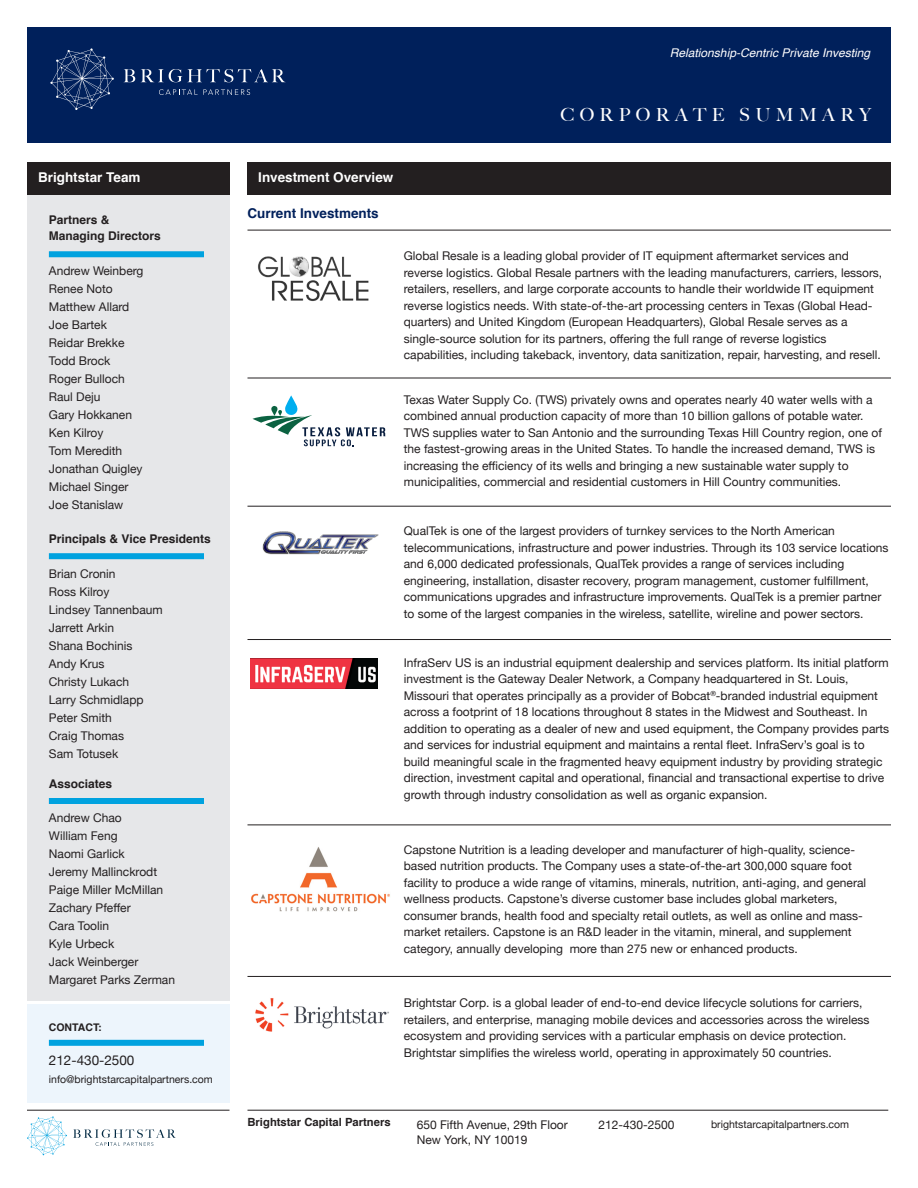
<style>
.page{position:relative;width:918px;height:1188px;background:#fff}
.page>*{position:absolute;margin:0;border:0;box-sizing:border-box;transform-origin:0 0}
.t1{font:500 18px "Big Caslon";letter-spacing:.3em;color:#fff}
.t2{font:700 13.5px "Helvetica";color:#fff}
.t3{font:700 13.5px "Helvetica";color:#00205b}
.t4{font:13.5px "Helvetica Neue";color:#231f20}
.t5{font:12px/16.5px "Helvetica Neue";color:#231f20}
.t6{font:700 12px/16.5px "Helvetica";color:#231f20}
.t7{font:italic 12px "Helvetica";color:#fff}
.t8{font:700 11.25px "Helvetica";color:#231f20}
.t9{font:10.5px "Helvetica Neue";color:#231f20}
.t10{font:700 10.5px "Helvetica";color:#231f20}
</style>
<div class="page">
<div style="left:27px;top:162px;width:203px;height:839px;background:#e6e7e9"></div>
<div style="left:27px;top:1004px;width:203px;height:98px;background:#edf5fc"></div>
<div style="left:248px;top:162px;width:643px;height:33px;background:#231f20"></div>
<div style="left:27px;top:162px;width:203px;height:33px;background:#231f20"></div>
<svg style="left:73px;top:1129px;width:103px;height:17px"></svg>
<svg style="left:27px;top:1116px;width:40px;height:39px"></svg>
<hr style="left:27px;top:1110px;width:203px;height:1px;background:#231f20">
<div style="left:49px;top:251px;width:155px;height:6px;background:#00a2df"></div>
<div style="left:49px;top:553px;width:155px;height:6px;background:#00a2df"></div>
<div style="left:49px;top:798px;width:155px;height:6px;background:#00a2df"></div>
<div style="left:49px;top:1040px;width:155px;height:6px;background:#00a2df"></div>
<div style="left:27px;top:27px;width:864px;height:115px;background:#00205b"></div>
<svg style="left:124px;top:69px;width:11px;height:13px"></svg>
<svg style="left:141px;top:69px;width:144px;height:13px"></svg>
<svg style="left:159px;top:89px;width:91px;height:6px"></svg>
<svg style="left:50px;top:48px;width:64px;height:62px"></svg>
<hr style="left:248px;top:230px;width:643px;height:1px;background:#231f20">
<hr style="left:248px;top:378px;width:643px;height:1px;background:#231f20">
<hr style="left:248px;top:506px;width:643px;height:1px;background:#231f20">
<hr style="left:248px;top:825px;width:643px;height:1px;background:#231f20">
<hr style="left:248px;top:976px;width:643px;height:1px;background:#231f20">
<hr style="left:248px;top:639px;width:643px;height:1px;background:#231f20">
<img style="left:258px;top:256px;width:111px;height:46px">
<svg style="left:253px;top:395px;width:132px;height:51px"></svg>
<img style="left:251px;top:847px;width:139px;height:65px">
<img style="left:250px;top:658px;width:127px;height:30px">
<img style="left:262px;top:531px;width:117px;height:24px">
<hr style="left:248px;top:1110px;width:640px;height:1px;background:#231f20">
<img style="left:255px;top:998px;width:134px;height:34px">
<p class="t2" style="left:38px;top:166px;width:104px">Brightstar Team</p>
<p class="t6" style="left:49px;top:211px;width:114px">Partners &amp;<br>Managing Directors</p>
<p class="t5" style="left:49px;top:263px;width:96px">Andrew Weinberg</p>
<p class="t5" style="left:49px;top:281px;width:65px">Renee Noto</p>
<p class="t5" style="left:49px;top:299px;width:82px">Matthew Allard</p>
<p class="t5" style="left:49px;top:317px;width:60px">Joe Bartek</p>
<p class="t5" style="left:49px;top:335px;width:77px">Reidar Brekke</p>
<p class="t5" style="left:49px;top:353px;width:63px">Todd Brock</p>
<p class="t5" style="left:49px;top:371px;width:77px">Roger Bulloch</p>
<p class="t5" style="left:49px;top:389px;width:53px">Raul Deju</p>
<p class="t5" style="left:49px;top:407px;width:85px">Gary Hokkanen</p>
<p class="t5" style="left:49px;top:425px;width:56px">Ken Kilroy</p>
<p class="t5" style="left:49px;top:443px;width:75px">Tom Meredith</p>
<p class="t5" style="left:49px;top:461px;width:95px">Jonathan Quigley</p>
<p class="t5" style="left:49px;top:479px;width:81px">Michael Singer</p>
<p class="t5" style="left:49px;top:497px;width:76px">Joe Stanislaw</p>
<p class="t6" style="left:49px;top:531px;width:163px">Principals &amp; Vice Presidents</p>
<p class="t5" style="left:49px;top:566px;width:68px">Brian Cronin</p>
<p class="t5" style="left:49px;top:584px;width:62px">Ross Kilroy</p>
<p class="t5" style="left:49px;top:602px;width:115px">Lindsey Tannenbaum</p>
<p class="t5" style="left:49px;top:620px;width:67px">Jarrett Arkin</p>
<p class="t5" style="left:49px;top:638px;width:85px">Shana Bochinis</p>
<p class="t5" style="left:49px;top:656px;width:57px">Andy Krus</p>
<p class="t5" style="left:49px;top:674px;width:82px">Christy Lukach</p>
<p class="t5" style="left:49px;top:692px;width:96px">Larry Schmidlapp</p>
<p class="t5" style="left:49px;top:710px;width:64px">Peter Smith</p>
<p class="t5" style="left:49px;top:728px;width:77px">Craig Thomas</p>
<p class="t5" style="left:49px;top:746px;width:71px">Sam Totusek</p>
<p class="t6" style="left:49px;top:775px;width:65px">Associates</p>
<p class="t5" style="left:49px;top:810px;width:74px">Andrew Chao</p>
<p class="t5" style="left:49px;top:828px;width:70px">William Feng</p>
<p class="t5" style="left:49px;top:846px;width:77px">Naomi Garlick</p>
<p class="t5" style="left:49px;top:864px;width:110px">Jeremy Mallinckrodt</p>
<p class="t5" style="left:49px;top:882px;width:116px">Paige Miller McMillan</p>
<p class="t5" style="left:49px;top:900px;width:83px">Zachary Pfeffer</p>
<p class="t5" style="left:49px;top:918px;width:62px">Cara Toolin</p>
<p class="t5" style="left:49px;top:936px;width:67px">Kyle Urbeck</p>
<p class="t5" style="left:49px;top:954px;width:91px">Jack Weinberger</p>
<p class="t5" style="left:49px;top:972px;width:128px">Margaret Parks Zerman</p>
<p class="t10" style="left:49px;top:1018px;width:54px">CONTACT:</p>
<p class="t4" style="left:49px;top:1050px;width:87px">212-430-2500</p>
<p class="t9" style="left:49px;top:1072px;width:165px">info@brightstarcapitalpartners.com</p>
<p class="t7" style="left:670px;top:44px;width:202px">Relationship-Centric Private Investing</p>
<p class="t1" style="left:560px;top:100px;width:312px">CORPORATE SUMMARY</p>
<p class="t2" style="left:258px;top:166px;width:137px">Investment Overview</p>
<p class="t3" style="left:248px;top:203px;width:133px">Current Investments</p>
<p class="t5" style="left:404px;top:249px;width:480px">Global Resale is a leading global provider of IT equipment aftermarket services and reverse logistics. Global Resale partners with the leading manufacturers, carriers, lessors, retailers, resellers, and large corporate accounts to handle their worldwide IT equipment reverse logistics needs. With state-of-the-art processing centers in Texas (Global Head&shy;quarters) and United Kingdom (European Headquarters), Global Resale serves as a single-source solution for its partners, offering the full range of reverse logistics capabilities, including takeback, inventory, data sanitization, repair, harvesting, and resell.</p>
<p class="t5" style="left:404px;top:392px;width:480px">Texas Water Supply Co. (TWS) privately owns and operates nearly 40 water wells with a combined annual production capacity of more than 10 billion gallons of potable water.<br>TWS supplies water to San Antonio and the surrounding Texas Hill Country region, one of the fastest-growing areas in the United States. To handle the increased demand, TWS is increasing the efficiency of its wells and bringing a new sustainable water supply to municipalities, commercial and residential customers in Hill Country communities.</p>
<p class="t5" style="left:404px;top:523px;width:486px">QualTek is one of the largest providers of turnkey services to the North American telecommunications, infrastructure and power industries. Through its 103 service locations and 6,000 dedicated professionals, QualTek provides a range of services including engineering, installation, disaster recovery, program management, customer fulfillment, communications upgrades and infrastructure improvements. QualTek is a premier partner to some of the largest companies in the wireless, satellite, wireline and power sectors.</p>
<p class="t5" style="left:404px;top:655px;width:487px">InfraServ US is an industrial equipment dealership and services platform. Its initial platform investment is the Gateway Dealer Network, a Company headquartered in St. Louis, Missouri that operates principally as a provider of Bobcat<sup>®</sup>-branded industrial equipment across a footprint of 18 locations throughout 8 states in the Midwest and Southeast. In addition to operating as a dealer of new and used equipment, the Company provides parts and services for industrial equipment and maintains a rental fleet. InfraServ’s goal is to build meaningful scale in the fragmented heavy equipment industry by providing strategic direction, investment capital and operational, financial and transactional expertise to drive growth through industry consolidation as well as organic expansion.</p>
<p class="t5" style="left:404px;top:842px;width:464px">Capstone Nutrition is a leading developer and manufacturer of high-quality, science&shy;based nutrition products. The Company uses a state-of-the-art 300,000 square foot facility to produce a wide range of vitamins, minerals, nutrition, anti-aging, and general wellness products. Capstone’s diverse customer base includes global marketers, consumer brands, health food and specialty retail outlets, as well as online and mass&shy;market retailers. Capstone is an R&amp;D leader in the vitamin, mineral, and supplement category, annually developing more than 275 new or enhanced products.</p>
<p class="t5" style="left:404px;top:995px;width:467px">Brightstar Corp. is a global leader of end-to-end device lifecycle solutions for carriers, retailers, and enterprise, managing mobile devices and accessories across the wireless ecosystem and providing services with a particular emphasis on device protection.<br>Brightstar simplifies the wireless world, operating in approximately 50 countries.</p>
<p class="t8" style="left:248px;top:1113px;width:145px">Brightstar Capital Partners</p>
<p class="t5" style="left:417px;top:1118px;width:153px;line-height:15px">650 Fifth Avenue, 29th Floor<br>New York, NY 10019</p>
<p class="t5" style="left:598px;top:1118px;width:78px">212-430-2500</p>
<p class="t9" style="left:711px;top:1117px;width:140px">brightstarcapitalpartners.com</p>
</div>
